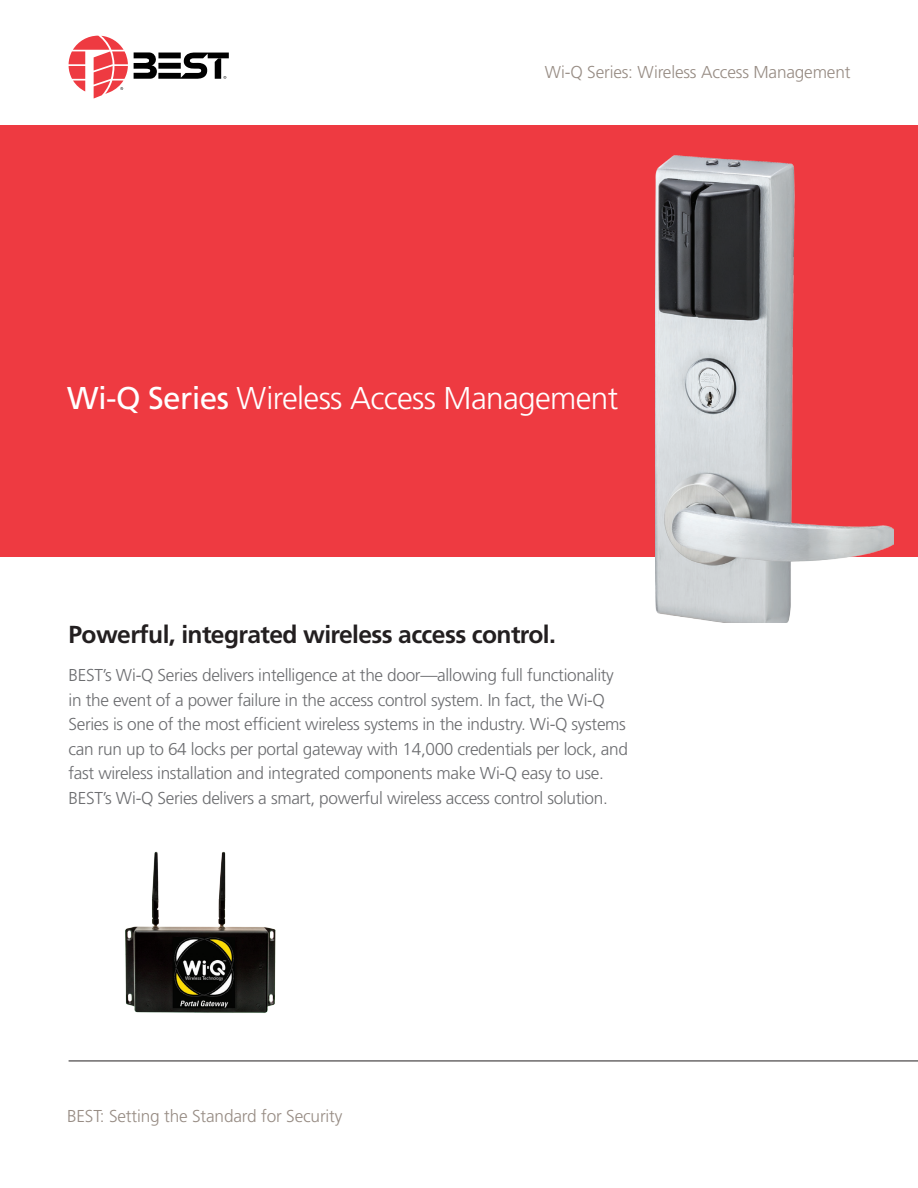
<style>
.page{position:relative;width:918px;height:1188px;background:#fff}
.page>*{position:absolute;margin:0;border:0;box-sizing:border-box;transform-origin:0 0}
.t1{font:300 31.5px "Frutiger";letter-spacing:-.02em;color:#fff}
.t2{font:700 24.6px "Frutiger";letter-spacing:-.025em;color:#231f20}
.t3{font:300 17.25px/24.6px "Frutiger";letter-spacing:-.02em;color:#6c6d70}
.t4{font:300 17.25px "Frutiger";letter-spacing:-.01em;color:#978c84}
.s1{font-weight:400}
</style>
<div class="page">
<div style="left:0;top:125px;width:918px;height:432px;background:#ee3a41"></div>
<hr style="left:69px;top:1061px;width:849px;height:1px;background:#231f20">
<svg style="left:69px;top:36px;width:59px;height:63px"></svg>
<svg style="left:134px;top:52px;width:95px;height:27px"></svg>
<img style="left:125px;top:851px;width:151px;height:162px">
<img style="left:656px;top:156px;width:237px;height:467px">
<p class="t4" style="left:545px;top:62px;width:307px">Wi-Q Series: Wireless Access Management</p>
<h1 class="t1" style="left:67px;top:380px;width:552px"><span class="s1">Wi-Q Series</span> Wireless Access Management</h1>
<h2 class="t2" style="left:69px;top:620px;width:489px">Powerful, integrated wireless access control.</h2>
<p class="t3" style="left:69px;top:663px;width:561px">BEST’s Wi-Q Series delivers intelligence at the door—allowing full functionality in the event of a power failure in the access control system. In fact, the Wi-Q Series is one of the most efficient wireless systems in the industry. Wi-Q systems can run up to 64 locks per portal gateway with 14,000 credentials per lock, and fast wireless installation and integrated components make Wi-Q easy to use.<br>BEST’s Wi-Q Series delivers a smart, powerful wireless access control solution.</p>
<p class="t4" style="left:67px;top:1106px;width:277px">BEST: Setting the Standard for Security</p>
</div>
